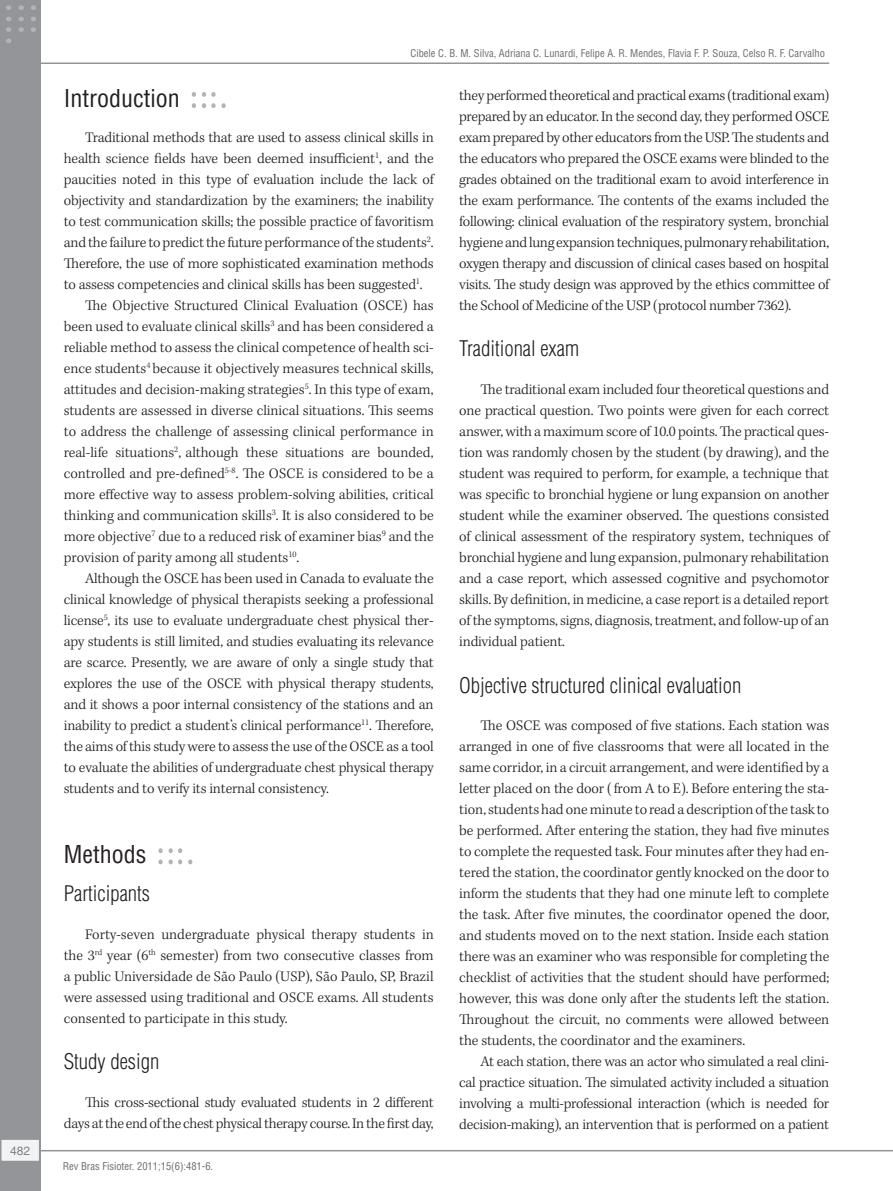
<style>
.page{position:relative;width:893px;height:1191px;background:#fff}
.page>*{position:absolute;margin:0;border:0;box-sizing:border-box;transform-origin:0 0}
.z04_0_Sub1{font:condensed 24px "Helvetica LT Std";color:#231f20}
.z04_1_Sub2{font:300 condensed 21px "Helvetica LT Std";color:#231f20}
.z05_0_texto_txt{font:300 15px/21px "Kepler Std";letter-spacing:-.01em;color:#231f20;text-align:justify}
.t1{font:12px "Helvetica LT Std";color:#808285}
.z06_2_cabecalho{font:condensed 10.5px "Helvetica LT Std";color:#6c6d70}
</style>
<div class="page">
<svg style="left:202px;top:103px;width:24px;height:5px"></svg>
<svg style="left:192px;top:103px;width:4px;height:5px"></svg>
<svg style="left:202px;top:92px;width:14px;height:5px"></svg>
<svg style="left:192px;top:92px;width:4px;height:5px"></svg>
<svg style="left:188px;top:859px;width:4px;height:5px"></svg>
<svg style="left:169px;top:859px;width:13px;height:5px"></svg>
<svg style="left:158px;top:859px;width:5px;height:5px"></svg>
<svg style="left:169px;top:848px;width:13px;height:5px"></svg>
<svg style="left:158px;top:848px;width:5px;height:5px"></svg>
<hr style="left:14px;top:1150px;width:879px;height:1px;background:#939598">
<hr style="left:13px;top:62px;width:816px;height:2px;background:#939598">
<div style="left:0;top:0;width:40px;height:1191px;background:#939598"></div>
<div style="left:1px;top:1139px;width:39px;height:22px;background:#f2f3f4"></div>
<div style="left:0;top:1138px;width:40px;height:24px;border:2px solid #939598"></div>
<svg style="left:6px;top:39px;width:5px;height:4px"></svg>
<svg style="left:6px;top:27px;width:5px;height:5px"></svg>
<svg style="left:6px;top:17px;width:5px;height:4px"></svg>
<svg style="left:6px;top:5px;width:5px;height:5px"></svg>
<svg style="left:19px;top:27px;width:5px;height:5px"></svg>
<svg style="left:19px;top:17px;width:5px;height:4px"></svg>
<svg style="left:19px;top:5px;width:5px;height:5px"></svg>
<svg style="left:31px;top:27px;width:5px;height:5px"></svg>
<svg style="left:31px;top:17px;width:5px;height:4px"></svg>
<svg style="left:31px;top:5px;width:5px;height:5px"></svg>
<p class="t1" style="left:10px;top:1143px;width:22px">482</p>
<p class="z06_2_cabecalho" style="left:411px;top:46px;width:416px">Cibele C. B. M. Silva, Adriana C. Lunardi, Felipe A. R. Mendes, Flavia F. P. Souza, Celso R. F. Carvalho</p>
<p class="z04_0_Sub1" style="left:64px;top:83px;width:117px">Introduction</p>
<p class="z05_0_texto_txt" style="left:64px;top:127px;width:371px;text-indent:21px">Traditional methods that are used to assess clinical skills in health science fields have been deemed insufficient<sup>1</sup>, and the paucities noted in this type of evaluation include the lack of objectivity and standardization by the examiners; the inability to test communication skills; the possible practice of favoritism and the failure to predict the future performance of the students<sup>2</sup>.<br>Therefore, the use of more sophisticated examination methods to assess competencies and clinical skills has been suggested<sup>1</sup>.</p>
<p class="z05_0_texto_txt" style="left:64px;top:295px;width:371px;text-indent:21px">The Objective Structured Clinical Evaluation (OSCE) has been used to evaluate clinical skills<sup>3</sup> and has been considered a reliable method to assess the clinical competence of health sci&shy;ence students<sup>4</sup> because it objectively measures technical skills, attitudes and decision-making strategies<sup>5</sup>. In this type of exam, students are assessed in diverse clinical situations. This seems to address the challenge of assessing clinical performance in real-life situations<sup>2</sup>, although these situations are bounded, controlled and pre-defined<sup>5-8</sup>. The OSCE is considered to be a more effective way to assess problem-solving abilities, critical thinking and communication skills<sup>3</sup>. It is also considered to be more objective<sup>7</sup> due to a reduced risk of examiner bias<sup>9</sup> and the provision of parity among all students<sup>10</sup>.</p>
<p class="z05_0_texto_txt" style="left:64px;top:568px;width:372px;text-indent:21px">Although the OSCE has been used in Canada to evaluate the clinical knowledge of physical therapists seeking a professional license<sup>5</sup>, its use to evaluate undergraduate chest physical ther&shy;apy students is still limited, and studies evaluating its relevance are scarce. Presently, we are aware of only a single study that explores the use of the OSCE with physical therapy students, and it shows a poor internal consistency of the stations and an inability to predict a student’s clinical performance<sup>11</sup>. Therefore, the aims of this study were to assess the use of the OSCE as a tool to evaluate the abilities of undergraduate chest physical therapy students and to verify its internal consistency.</p>
<p class="z04_0_Sub1" style="left:64px;top:839px;width:84px">Methods</p>
<p class="z04_1_Sub2" style="left:64px;top:880px;width:88px">Participants</p>
<p class="z05_0_texto_txt" style="left:64px;top:924px;width:371px;text-indent:21px">Forty-seven undergraduate physical therapy students in the 3<sup>rd</sup> year (6<sup>th</sup> semester) from two consecutive classes from a public Universidade de São Paulo (USP), São Paulo, SP, Brazil were assessed using traditional and OSCE exams. All students consented to participate in this study.</p>
<p class="z04_1_Sub2" style="left:64px;top:1048px;width:97px">Study design</p>
<p class="z05_0_texto_txt" style="left:64px;top:1092px;width:371px;text-align:right">This cross-sectional study evaluated students in 2 different days at the end of the chest physical therapy course. In the first day,</p>
<p class="z06_2_cabecalho" style="left:63px;top:1160px;width:152px">Rev Bras Fisioter. 2011;15(6):481-6.</p>
<p class="z05_0_texto_txt" style="left:459px;top:85px;width:371px">they performed theoretical and practical exams (traditional exam) prepared by an educator. In the second day, they performed OSCE exam prepared by other educators from the USP. The students and the educators who prepared the OSCE exams were blinded to the grades obtained on the traditional exam to avoid interference in the exam performance. The contents of the exams included the following: clinical evaluation of the respiratory system, bronchial hygiene and lung expansion techniques, pulmonary rehabilitation, oxygen therapy and discussion of clinical cases based on hospital visits. The study design was approved by the ethics committee of the School of Medicine of the USP (protocol number 7362).</p>
<p class="z04_1_Sub2" style="left:459px;top:336px;width:121px">Traditional exam</p>
<p class="z05_0_texto_txt" style="left:459px;top:379px;width:371px;text-indent:21px">The traditional exam included four theoretical questions and one practical question. Two points were given for each correct answer, with a maximum score of 10.0 points. The practical ques&shy;tion was randomly chosen by the student (by drawing), and the student was required to perform, for example, a technique that was specific to bronchial hygiene or lung expansion on another student while the examiner observed. The questions consisted of clinical assessment of the respiratory system, techniques of bronchial hygiene and lung expansion, pulmonary rehabilitation and a case report, which assessed cognitive and psychomotor skills. By definition, in medicine, a case report is a detailed report of the symptoms, signs, diagnosis, treatment, and follow-up of an individual patient.</p>
<p class="z04_1_Sub2" style="left:459px;top:672px;width:284px">Objective structured clinical evaluation</p>
<p class="z05_0_texto_txt" style="left:459px;top:715px;width:371px;text-indent:21px">The OSCE was composed of five stations. Each station was arranged in one of five classrooms that were all located in the same corridor, in a circuit arrangement, and were identified by a letter placed on the door ( from A to E). Before entering the sta&shy;tion, students had one minute to read a description of the task to be performed. After entering the station, they had five minutes to complete the requested task. Four minutes after they had en&shy;tered the station, the coordinator gently knocked on the door to inform the students that they had one minute left to complete the task. After five minutes, the coordinator opened the door, and students moved on to the next station. Inside each station there was an examiner who was responsible for completing the checklist of activities that the student should have performed; however, this was done only after the students left the station.<br>Throughout the circuit, no comments were allowed between the students, the coordinator and the examiners.</p>
<p class="z05_0_texto_txt" style="left:459px;top:1051px;width:371px;text-indent:21px">At each station, there was an actor who simulated a real clini&shy;cal practice situation. The simulated activity included a situation involving a multi-professional interaction (which is needed for decision-making), an intervention that is performed on a patient</p>
</div>
